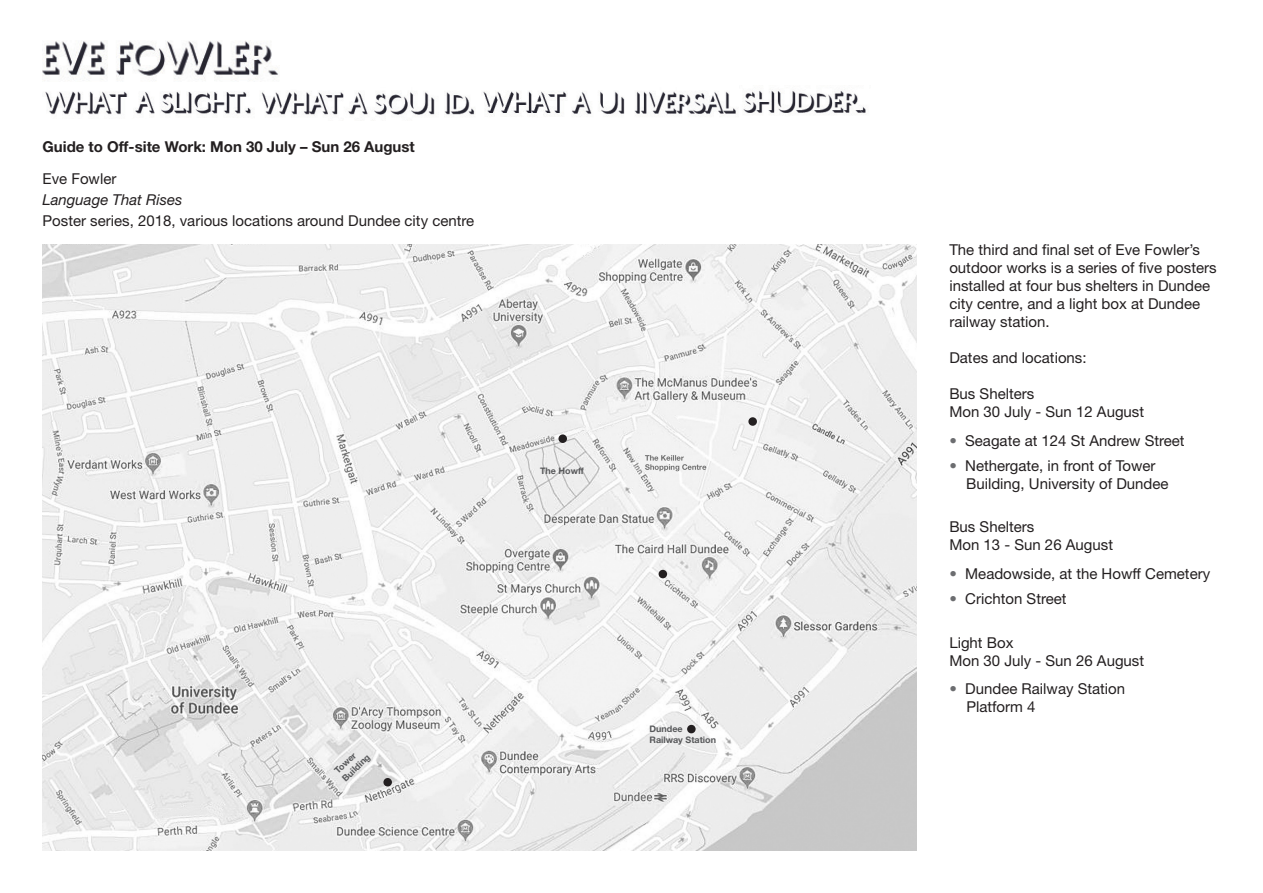
<style>
.page{position:relative;width:1263px;height:893px;background:#fff}
.page>*{position:absolute;margin:0;border:0;box-sizing:border-box;transform-origin:0 0}
.t1{font:15px/18px "Helvetica Neue LT Std";color:#231f20}
.t2{font:700 15px "Helvetica Neue LT Std";color:#231f20}
.t3{font:italic 15px "Helvetica Neue LT Std";color:#231f20}
.t4{font:700 9px/10.8px "Helvetica Neue LT Std";color:#57585a}
.s1{color:#6c6d70}
</style>
<div class="page">
<img style="left:43px;top:245px;width:873px;height:605px">
<img style="left:42px;top:40px;width:237px;height:41px">
<img style="left:45px;top:91px;width:83px;height:24px">
<img style="left:135px;top:91px;width:116px;height:23px">
<img style="left:261px;top:92px;width:214px;height:24px">
<img style="left:483px;top:91px;width:253px;height:24px">
<img style="left:743px;top:90px;width:123px;height:23px">
<div style="left:559px;top:435px;width:7px;height:7px;background:#231f20;border-radius:50%"></div>
<div style="left:558px;top:434px;width:9px;height:9px;border:2px solid #231f20;border-radius:50%"></div>
<div style="left:659px;top:570px;width:8px;height:8px;border:2px solid #231f20;border-radius:50%"></div>
<div style="left:384px;top:779px;width:7px;height:6px;background:#231f20;border-radius:50%"></div>
<div style="left:383px;top:778px;width:9px;height:8px;border:2px solid #231f20;border-radius:50%"></div>
<div style="left:749px;top:418px;width:7px;height:7px;background:#231f20;border-radius:50%"></div>
<div style="left:748px;top:417px;width:9px;height:9px;border:2px solid #231f20;border-radius:50%"></div>
<div style="left:688px;top:726px;width:7px;height:6px;background:#231f20;border-radius:50%"></div>
<div style="left:687px;top:725px;width:9px;height:8px;border:2px solid #231f20;border-radius:50%"></div>
<p class="t2" style="left:43px;top:137px;width:374px">Guide to Off-site Work: Mon 30 July – Sun 26 August</p>
<p class="t1" style="left:43px;top:169px;width:75px">Eve Fowler</p>
<p class="t3" style="left:43px;top:191px;width:141px">Language That Rises</p>
<p class="t1" style="left:43px;top:211px;width:433px">Poster series, 2018, various locations around Dundee city centre</p>
<p class="t4" style="left:540px;top:465px;width:45px">The Howff</p>
<p class="t4" style="left:332px;top:768px;width:36px;rotate:-44deg">Tower<br>Building</p>
<p class="t4" style="left:649px;top:723px;width:35px">Dundee</p>
<p class="t4" style="left:649px;top:734px;width:68px">Railway Station</p>
<p class="t1" style="left:949px;top:241px;width:269px">The third and final set of Eve Fowler’s outdoor works is a series of five posters installed at four bus shelters in Dundee city centre, and a light box at Dundee railway station.</p>
<p class="t1" style="left:949px;top:349px;width:139px">Dates and locations:</p>
<p class="t1" style="left:949px;top:385px;width:87px">Bus Shelters</p>
<p class="t1" style="left:949px;top:403px;width:196px">Mon 30 July - Sun 12 August</p>
<p class="t1" style="left:949px;top:431px;width:237px"><span class="s1">•</span> Seagate at 124 St Andrew Street</p>
<p class="t1" style="left:949px;top:457px;width:208px"><span class="s1">•</span> Nethergate, in front of Tower</p>
<p class="t1" style="left:966px;top:475px;width:204px">Building, University of Dundee</p>
<p class="t1" style="left:949px;top:518px;width:87px">Bus Shelters</p>
<p class="t1" style="left:949px;top:536px;width:165px">Mon 13 - Sun 26 August</p>
<p class="t1" style="left:949px;top:565px;width:262px"><span class="s1">•</span> Meadowside, at the Howff Cemetery</p>
<p class="t1" style="left:949px;top:590px;width:119px"><span class="s1">•</span> Crichton Street</p>
<p class="t1" style="left:949px;top:633px;width:66px">Light Box</p>
<p class="t1" style="left:949px;top:651px;width:196px">Mon 30 July - Sun 26 August</p>
<p class="t1" style="left:949px;top:680px;width:177px"><span class="s1">•</span> Dundee Railway Station</p>
<p class="t1" style="left:966px;top:698px;width:71px">Platform 4</p>
</div>
